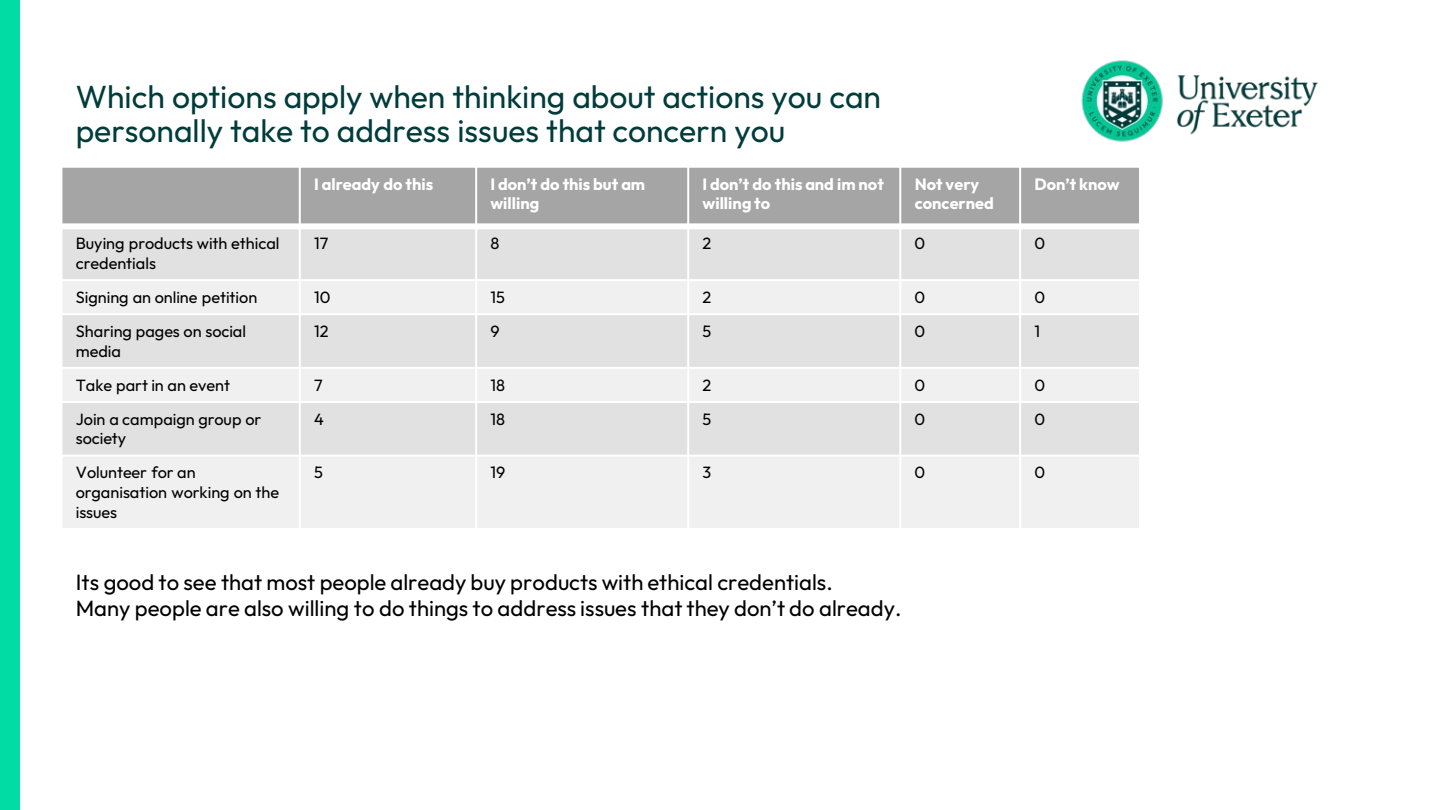
<style>
.page{position:relative;width:1440px;height:810px;background:#fff}
.page>*{position:absolute;margin:0;border:0;box-sizing:border-box;transform-origin:0 0}
.t1{font:32px/34.6px "Outfit";color:#003c3b}
.t2{font:22px "Outfit";color:#000}
.t3{font:16.4px/19.6px "Outfit";letter-spacing:-.005em;color:#000}
.t4{font:700 16.4px/19.6px "Outfit";color:#fff}
</style>
<div class="page">
<div style="left:0;top:0;width:19px;height:810px;background:#01dca5"></div>
<img style="left:1081px;top:60px;width:237px;height:82px">
<div style="left:61px;top:167px;width:239px;height:59px;background:#a5a5a5"></div>
<div style="left:300px;top:167px;width:176px;height:59px;background:#a5a5a5"></div>
<div style="left:476px;top:167px;width:212px;height:59px;background:#a5a5a5"></div>
<div style="left:688px;top:167px;width:212px;height:59px;background:#a5a5a5"></div>
<div style="left:900px;top:167px;width:120px;height:59px;background:#a5a5a5"></div>
<div style="left:1020px;top:167px;width:120px;height:59px;background:#a5a5a5"></div>
<div style="left:61px;top:226px;width:239px;height:54px;background:#e1e1e1"></div>
<div style="left:300px;top:226px;width:176px;height:54px;background:#e1e1e1"></div>
<div style="left:476px;top:226px;width:212px;height:54px;background:#e1e1e1"></div>
<div style="left:688px;top:226px;width:212px;height:54px;background:#e1e1e1"></div>
<div style="left:900px;top:226px;width:120px;height:54px;background:#e1e1e1"></div>
<div style="left:1020px;top:226px;width:120px;height:54px;background:#e1e1e1"></div>
<div style="left:61px;top:280px;width:239px;height:34px;background:#f0f0f0"></div>
<div style="left:300px;top:280px;width:176px;height:34px;background:#f0f0f0"></div>
<div style="left:476px;top:280px;width:212px;height:34px;background:#f0f0f0"></div>
<div style="left:688px;top:280px;width:212px;height:34px;background:#f0f0f0"></div>
<div style="left:900px;top:280px;width:120px;height:34px;background:#f0f0f0"></div>
<div style="left:1020px;top:280px;width:120px;height:34px;background:#f0f0f0"></div>
<div style="left:61px;top:314px;width:239px;height:54px;background:#e1e1e1"></div>
<div style="left:300px;top:314px;width:176px;height:54px;background:#e1e1e1"></div>
<div style="left:476px;top:314px;width:212px;height:54px;background:#e1e1e1"></div>
<div style="left:688px;top:314px;width:212px;height:54px;background:#e1e1e1"></div>
<div style="left:900px;top:314px;width:120px;height:54px;background:#e1e1e1"></div>
<div style="left:1020px;top:314px;width:120px;height:54px;background:#e1e1e1"></div>
<div style="left:61px;top:368px;width:239px;height:34px;background:#f0f0f0"></div>
<div style="left:300px;top:368px;width:176px;height:34px;background:#f0f0f0"></div>
<div style="left:476px;top:368px;width:212px;height:34px;background:#f0f0f0"></div>
<div style="left:688px;top:368px;width:212px;height:34px;background:#f0f0f0"></div>
<div style="left:900px;top:368px;width:120px;height:34px;background:#f0f0f0"></div>
<div style="left:1020px;top:368px;width:120px;height:34px;background:#f0f0f0"></div>
<div style="left:61px;top:402px;width:239px;height:54px;background:#e1e1e1"></div>
<div style="left:300px;top:402px;width:176px;height:54px;background:#e1e1e1"></div>
<div style="left:476px;top:402px;width:212px;height:54px;background:#e1e1e1"></div>
<div style="left:688px;top:402px;width:212px;height:54px;background:#e1e1e1"></div>
<div style="left:900px;top:402px;width:120px;height:54px;background:#e1e1e1"></div>
<div style="left:1020px;top:402px;width:120px;height:54px;background:#e1e1e1"></div>
<div style="left:61px;top:456px;width:239px;height:73px;background:#f0f0f0"></div>
<div style="left:300px;top:456px;width:176px;height:73px;background:#f0f0f0"></div>
<div style="left:476px;top:456px;width:212px;height:73px;background:#f0f0f0"></div>
<div style="left:688px;top:456px;width:212px;height:73px;background:#f0f0f0"></div>
<div style="left:900px;top:456px;width:120px;height:73px;background:#f0f0f0"></div>
<div style="left:1020px;top:456px;width:120px;height:73px;background:#f0f0f0"></div>
<hr style="left:299px;top:166px;width:2px;height:364px;background:#fff">
<hr style="left:475px;top:166px;width:2px;height:364px;background:#fff">
<hr style="left:687px;top:166px;width:2px;height:364px;background:#fff">
<hr style="left:899px;top:166px;width:2px;height:364px;background:#fff">
<hr style="left:1019px;top:166px;width:2px;height:364px;background:#fff">
<div style="left:60px;top:223px;width:1081px;height:6px;background:#fff"></div>
<hr style="left:60px;top:279px;width:1081px;height:2px;background:#fff">
<hr style="left:60px;top:313px;width:1081px;height:2px;background:#fff">
<hr style="left:60px;top:367px;width:1081px;height:2px;background:#fff">
<hr style="left:60px;top:401px;width:1081px;height:2px;background:#fff">
<hr style="left:60px;top:455px;width:1081px;height:2px;background:#fff">
<hr style="left:60px;top:166px;width:2px;height:364px;background:#fff">
<hr style="left:1139px;top:166px;width:2px;height:364px;background:#fff">
<hr style="left:60px;top:166px;width:1081px;height:2px;background:#fff">
<hr style="left:60px;top:528px;width:1081px;height:2px;background:#fff">
<h2 class="t1" style="left:76px;top:79px;width:807px">Which options apply when thinking about actions you can personally take to address issues that concern you</h2>
<p class="t4" style="left:314px;top:174px;width:121px">I already do this</p>
<p class="t4" style="left:491px;top:174px;width:156px">I don’t do this but am willing</p>
<p class="t4" style="left:703px;top:174px;width:183px">I don’t do this and im not willing to</p>
<p class="t4" style="left:915px;top:174px;width:81px">Not very concerned</p>
<p class="t4" style="left:1035px;top:174px;width:87px">Don’t know</p>
<p class="t3" style="left:76px;top:234px;width:205px">Buying products with ethical credentials</p>
<p class="t3" style="left:314px;top:234px;width:16px">17</p>
<p class="t3" style="left:491px;top:234px;width:10px">8</p>
<p class="t3" style="left:703px;top:234px;width:10px">2</p>
<p class="t3" style="left:915px;top:234px;width:12px">0</p>
<p class="t3" style="left:1035px;top:234px;width:12px">0</p>
<p class="t3" style="left:76px;top:287px;width:183px">Signing an online petition</p>
<p class="t3" style="left:314px;top:287px;width:18px">10</p>
<p class="t3" style="left:491px;top:287px;width:16px">15</p>
<p class="t3" style="left:703px;top:287px;width:10px">2</p>
<p class="t3" style="left:915px;top:287px;width:12px">0</p>
<p class="t3" style="left:1034px;top:287px;width:12px">0</p>
<p class="t3" style="left:76px;top:321px;width:172px">Sharing pages on social media</p>
<p class="t3" style="left:314px;top:321px;width:16px">12</p>
<p class="t3" style="left:491px;top:321px;width:11px">9</p>
<p class="t3" style="left:703px;top:321px;width:10px">5</p>
<p class="t3" style="left:915px;top:321px;width:12px">0</p>
<p class="t3" style="left:1034px;top:321px;width:7px">1</p>
<p class="t3" style="left:76px;top:375px;width:156px">Take part in an event</p>
<p class="t3" style="left:314px;top:375px;width:10px">7</p>
<p class="t3" style="left:491px;top:375px;width:16px">18</p>
<p class="t3" style="left:703px;top:375px;width:10px">2</p>
<p class="t3" style="left:915px;top:375px;width:12px">0</p>
<p class="t3" style="left:1034px;top:375px;width:12px">0</p>
<p class="t3" style="left:76px;top:409px;width:187px">Join a campaign group or society</p>
<p class="t3" style="left:314px;top:409px;width:11px">4</p>
<p class="t3" style="left:490px;top:409px;width:16px">18</p>
<p class="t3" style="left:703px;top:409px;width:10px">5</p>
<p class="t3" style="left:915px;top:409px;width:12px">0</p>
<p class="t3" style="left:1034px;top:409px;width:12px">0</p>
<p class="t3" style="left:76px;top:463px;width:205px">Volunteer for an organisation working on the issues</p>
<p class="t3" style="left:314px;top:463px;width:10px">5</p>
<p class="t3" style="left:490px;top:463px;width:16px">19</p>
<p class="t3" style="left:703px;top:463px;width:10px">3</p>
<p class="t3" style="left:915px;top:463px;width:12px">0</p>
<p class="t3" style="left:1034px;top:463px;width:12px">0</p>
<p class="t2" style="left:76px;top:569px;width:758px">Its good to see that most people already buy products with ethical credentials.</p>
<p class="t2" style="left:76px;top:596px;width:827px">Many people are also willing to do things to address issues that they don’t do already.</p>
</div>
